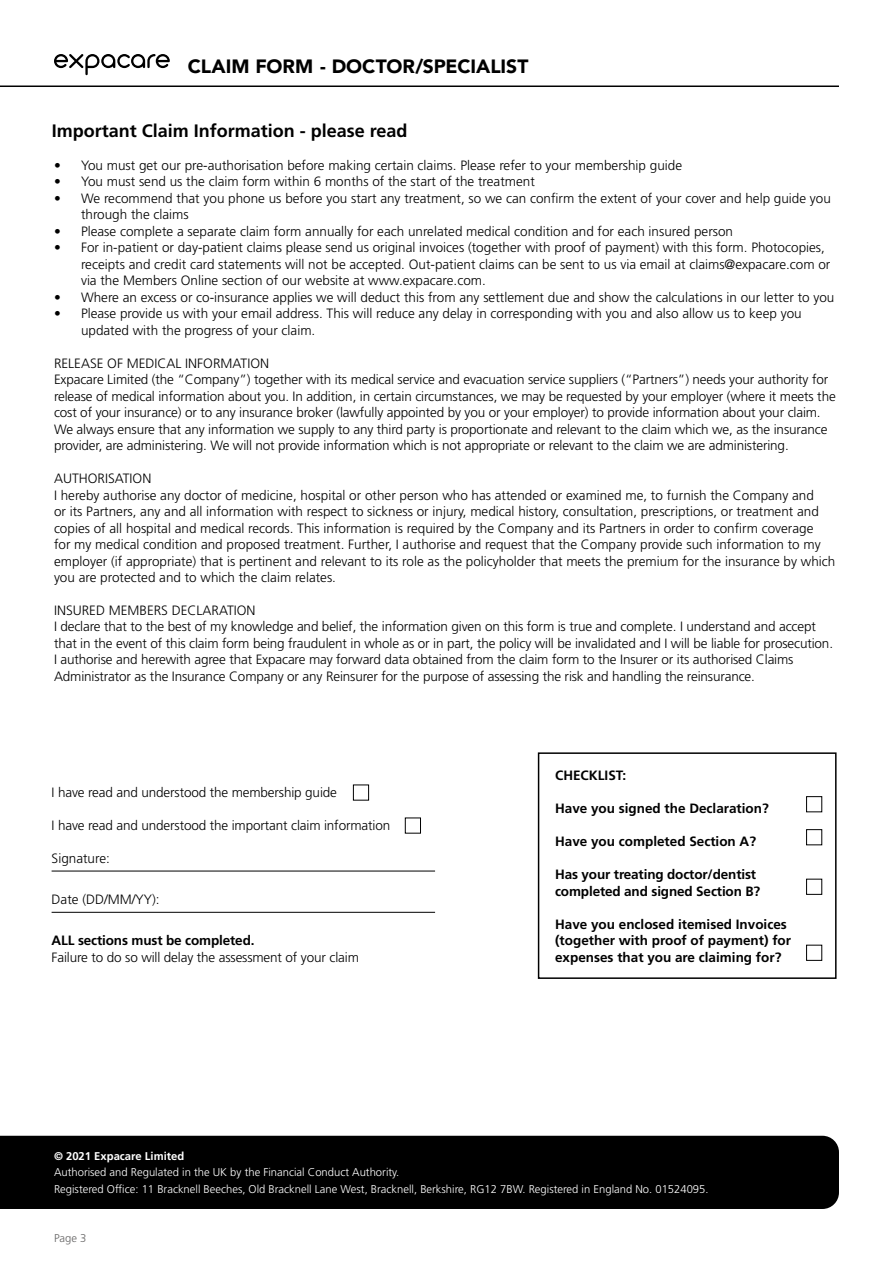
<style>
.page{position:relative;width:893px;height:1263px;background:#fff}
.page>*{position:absolute;margin:0;border:0;box-sizing:border-box;transform-origin:0 0}
.t1{font:900 19.2px "Avenir";color:#000}
.t2{font:700 18px "Frutiger LT Std";color:#000}
.t3{font:300 13.5px/16.5px "Frutiger LT Std";color:#000}
.t4{font:700 13.5px/16.5px "Frutiger LT Std";color:#000}
.t5{font:300 11.25px/16.5px "Frutiger LT Std";color:#fff}
.t6{font:700 11.25px "Frutiger LT Std";color:#fff}
.t7{font:300 11.25px "Frutiger LT Std";color:#646363}
</style>
<div class="page">
<div style="left:0;top:1136px;width:839px;height:73px;background:#000"></div>
<hr style="left:0;top:86px;width:839px;height:1px;background:#000">
<svg style="left:54px;top:54px;width:116px;height:21px"></svg>
<hr style="left:52px;top:871px;width:383px;height:1px;background:#000">
<hr style="left:52px;top:912px;width:383px;height:1px;background:#000">
<div style="left:353px;top:785px;width:16px;height:15px;border:1px solid #000"></div>
<div style="left:405px;top:818px;width:16px;height:15px;border:1px solid #000"></div>
<div style="left:806px;top:796px;width:16px;height:16px;border:1px solid #000"></div>
<div style="left:806px;top:829px;width:16px;height:16px;border:1px solid #000"></div>
<div style="left:806px;top:879px;width:16px;height:15px;border:1px solid #000"></div>
<div style="left:806px;top:945px;width:16px;height:15px;border:1px solid #000"></div>
<div style="left:538px;top:752px;width:299px;height:227px;border:2px solid #000"></div>
<h1 class="t1" style="left:188px;top:50px;width:342px">CLAIM FORM - DOCTOR/SPECIALIST</h1>
<h2 class="t2" style="left:52px;top:120px;width:357px">Important Claim Information - please read</h2>
<p class="t3" style="left:54px;top:157px;width:630px">• You must get our pre-authorisation before making certain claims. Please refer to your membership guide</p>
<p class="t3" style="left:54px;top:173px;width:482px">• You must send us the claim form within 6 months of the start of the treatment</p>
<p class="t3" style="left:81px;top:190px;width:751px;text-indent:-27px">• We recommend that you phone us before you start any treatment, so we can confirm the extent of your cover and help guide you through the claims</p>
<p class="t3" style="left:54px;top:223px;width:681px">• Please complete a separate claim form annually for each unrelated medical condition and for each insured person</p>
<p class="t3" style="left:81px;top:239px;width:751px;text-indent:-27px">• For in-patient or day-patient claims please send us original invoices (together with proof of payment) with this form. Photocopies, receipts and credit card statements will not be accepted. Out-patient claims can be sent to us via email at claims@expacare.com or via the Members Online section of our website at www.expacare.com.</p>
<p class="t3" style="left:54px;top:289px;width:782px">• Where an excess or co-insurance applies we will deduct this from any settlement due and show the calculations in our letter to you</p>
<p class="t3" style="left:81px;top:305px;width:722px;text-indent:-27px">• Please provide us with your email address. This will reduce any delay in corresponding with you and also allow us to keep you updated with the progress of your claim.</p>
<p class="t3" style="left:54px;top:355px;width:783px">RELEASE OF MEDICAL INFORMATION<br>Expacare Limited (the “Company”) together with its medical service and evacuation service suppliers (“Partners”) needs your authority for release of medical information about you. In addition, in certain circumstances, we may be requested by your employer (where it meets the cost of your insurance) or to any insurance broker (lawfully appointed by you or your employer) to provide information about your claim.<br>We always ensure that any information we supply to any third party is proportionate and relevant to the claim which we, as the insurance provider, are administering. We will not provide information which is not appropriate or relevant to the claim we are administering.</p>
<p class="t3" style="left:54px;top:470px;width:783px">AUTHORISATION<br>I hereby authorise any doctor of medicine, hospital or other person who has attended or examined me, to furnish the Company and<br>or its Partners, any and all information with respect to sickness or injury, medical history, consultation, prescriptions, or treatment and copies of all hospital and medical records. This information is required by the Company and its Partners in order to confirm coverage<br>for my medical condition and proposed treatment. Further, I authorise and request that the Company provide such information to my employer (if appropriate) that is pertinent and relevant to its role as the policyholder that meets the premium for the insurance by which you are protected and to which the claim relates.</p>
<p class="t3" style="left:54px;top:602px;width:781px">INSURED MEMBERS DECLARATION<br>I declare that to the best of my knowledge and belief, the information given on this form is true and complete. I understand and accept that in the event of this claim form being fraudulent in whole as or in part, the policy will be invalidated and I will be liable for prosecution.<br>I authorise and herewith agree that Expacare may forward data obtained from the claim form to the Insurer or its authorised Claims Administrator as the Insurance Company or any Reinsurer for the purpose of assessing the risk and handling the reinsurance.</p>
<p class="t3" style="left:52px;top:784px;width:287px">I have read and understood the membership guide</p>
<p class="t3" style="left:52px;top:817px;width:340px">I have read and understood the important claim information</p>
<p class="t3" style="left:52px;top:850px;width:60px">Signature:</p>
<p class="t3" style="left:52px;top:891px;width:110px">Date (DD/MM/YY):</p>
<p class="t4" style="left:52px;top:932px;width:204px">ALL sections must be completed.</p>
<p class="t3" style="left:52px;top:949px;width:309px">Failure to do so will delay the assessment of your claim</p>
<p class="t4" style="left:555px;top:767px;width:73px">CHECKLIST:</p>
<p class="t4" style="left:555px;top:800px;width:215px">Have you signed the Declaration?</p>
<p class="t4" style="left:555px;top:833px;width:203px">Have you completed Section A?</p>
<p class="t4" style="left:555px;top:866px;width:207px">Has your treating doctor/dentist completed and signed Section B?</p>
<p class="t4" style="left:555px;top:916px;width:238px">Have you enclosed itemised Invoices (together with proof of payment) for expenses that you are claiming for?</p>
<p class="t6" style="left:54px;top:1149px;width:132px">© 2021 Expacare Limited</p>
<p class="t5" style="left:54px;top:1164px;width:656px">Authorised and Regulated in the UK by the Financial Conduct Authority.<br>Registered Office: 11 Bracknell Beeches, Old Bracknell Lane West, Bracknell, Berkshire, RG12 7BW. Registered in England No. 01524095.</p>
<p class="t7" style="left:54px;top:1232px;width:34px">Page 3</p>
</div>
